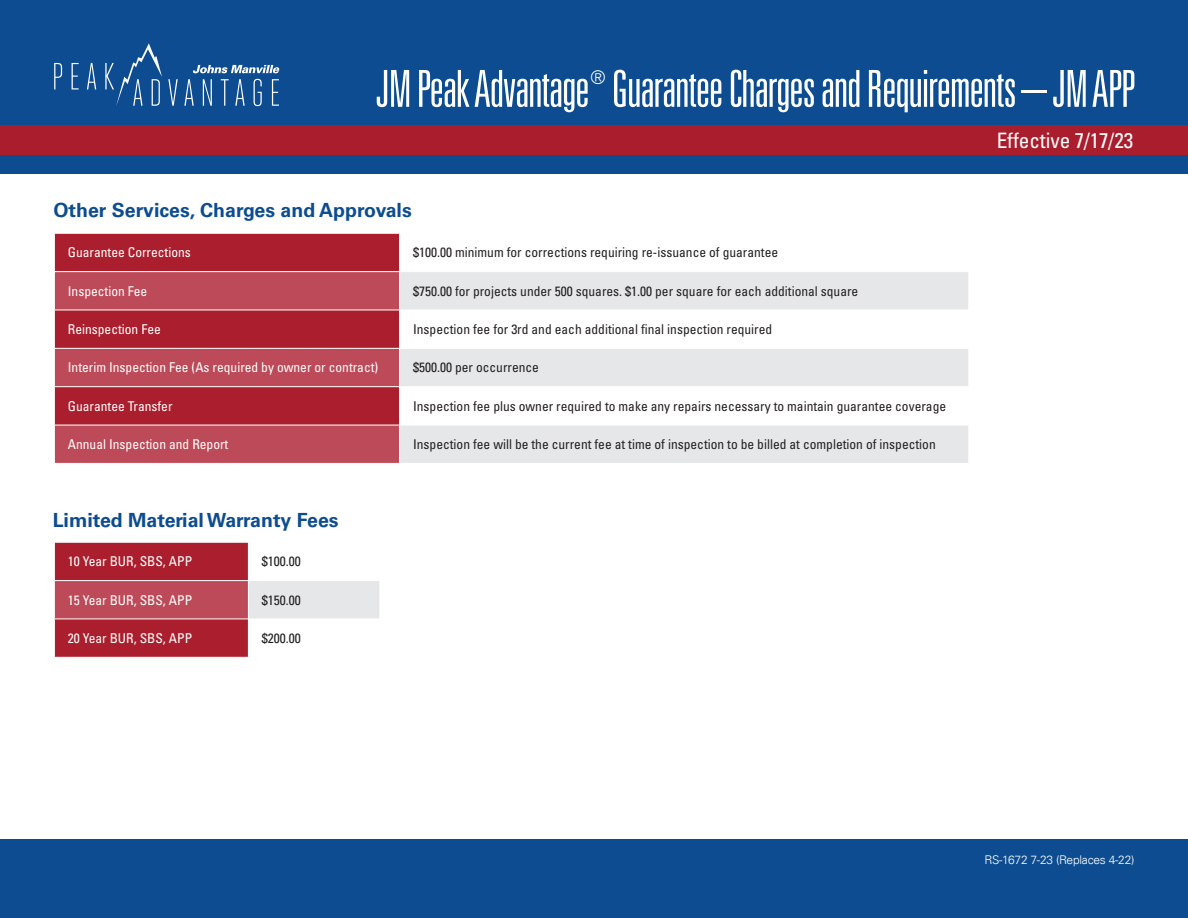
<style>
.page{position:relative;width:1188px;height:918px;background:#fff}
.page>*{position:absolute;margin:0;border:0;box-sizing:border-box;transform-origin:0 0}
.t1{font:300 ultra-condensed 51px "Univers LT Std";letter-spacing:-.02em;color:#fff}
.t2{font:condensed 21.3px "Univers LT Std";letter-spacing:-.005em;color:#fff}
.t3{font:700 19.5px "Univers LT Std";color:#0d4c91}
.t4{font:300 ultra-condensed 18.9px "Univers LT Std";color:#fff}
.t5{font:condensed 13.5px "Univers";color:#231f20}
.t6{font:condensed 13.5px "Univers";color:#fff}
.t7{font:300 12px "Univers LT";letter-spacing:-.02em;color:#fff}
</style>
<div class="page">
<div style="left:0;top:0;width:1188px;height:174px;background:#0d4c91"></div>
<svg style="left:193px;top:65px;width:87px;height:8px"></svg>
<svg style="left:54px;top:63px;width:8px;height:26px"></svg>
<svg style="left:72px;top:63px;width:7px;height:26px"></svg>
<svg style="left:87px;top:63px;width:9px;height:26px"></svg>
<svg style="left:168px;top:79px;width:10px;height:27px"></svg>
<svg style="left:184px;top:79px;width:10px;height:27px"></svg>
<svg style="left:203px;top:79px;width:9px;height:27px"></svg>
<svg style="left:221px;top:79px;width:8px;height:27px"></svg>
<svg style="left:235px;top:79px;width:10px;height:27px"></svg>
<svg style="left:254px;top:79px;width:8px;height:27px"></svg>
<svg style="left:272px;top:79px;width:7px;height:27px"></svg>
<svg style="left:105px;top:43px;width:57px;height:63px"></svg>
<div style="left:0;top:126px;width:1188px;height:29px;background:#aa1d2d"></div>
<div style="left:0;top:840px;width:1188px;height:78px;background:#0d4c91"></div>
<div style="left:55px;top:234px;width:344px;height:37px;background:#aa1e2d"></div>
<svg style="left:55px;top:272px;width:344px;height:191px;background:#b63a48"></svg>
<svg style="left:400px;top:272px;width:568px;height:191px;fill:#e6e7e9"></svg>
<hr style="left:54px;top:310px;width:346px;height:1px;background:#fff">
<hr style="left:400px;top:310px;width:569px;height:1px;background:#fff">
<hr style="left:54px;top:348px;width:346px;height:1px;background:#fff">
<hr style="left:400px;top:348px;width:569px;height:1px;background:#fff">
<hr style="left:54px;top:386px;width:346px;height:1px;background:#fff">
<hr style="left:400px;top:386px;width:569px;height:1px;background:#fff">
<hr style="left:54px;top:425px;width:346px;height:1px;background:#fff">
<hr style="left:400px;top:425px;width:569px;height:1px;background:#fff">
<div style="left:55px;top:543px;width:193px;height:114px;background:#aa1e2d"></div>
<div style="left:54px;top:581px;width:194px;height:38px;background:#bd4a58"></div>
<div style="left:248px;top:581px;width:132px;height:38px;background:#e6e7e9"></div>
<hr style="left:54px;top:580px;width:194px;height:1px;background:#fff">
<hr style="left:54px;top:581px;width:1px;height:38px;background:#fff">
<hr style="left:248px;top:581px;width:1px;height:38px;background:#fff">
<hr style="left:379px;top:581px;width:1px;height:38px;background:#fff">
<hr style="left:54px;top:619px;width:194px;height:1px;background:#fff">
<h1 class="t1" style="left:376px;top:62px;width:761px">JM Peak Advantage Guarantee Charges and Requirements – JM APP</h1>
<h3 class="t4" style="left:590px;top:67px;width:17px">®</h3>
<h3 class="t3" style="left:53px;top:199px;width:360px">Other Services, Charges and Approvals</h3>
<p class="t6" style="left:68px;top:244px;width:124px">Guarantee Corrections</p>
<p class="t5" style="left:413px;top:244px;width:367px">$100.00 minimum for corrections requiring re-issuance of guarantee</p>
<p class="t6" style="left:68px;top:282px;width:81px">Inspection Fee</p>
<p class="t5" style="left:413px;top:282px;width:447px">$750.00 for projects under 500 squares. $1.00 per square for each additional square</p>
<p class="t6" style="left:68px;top:321px;width:94px">Reinspection Fee</p>
<p class="t5" style="left:413px;top:321px;width:361px">Inspection fee for 3rd and each additional final inspection required</p>
<p class="t6" style="left:68px;top:359px;width:312px">Interim Inspection Fee (As required by owner or contract)</p>
<p class="t5" style="left:413px;top:359px;width:127px">$500.00 per occurrence</p>
<p class="t6" style="left:68px;top:397px;width:106px">Guarantee Transfer</p>
<p class="t5" style="left:413px;top:397px;width:535px">Inspection fee plus owner required to make any repairs necessary to maintain guarantee coverage</p>
<p class="t6" style="left:68px;top:436px;width:162px">Annual Inspection and Report</p>
<p class="t5" style="left:413px;top:436px;width:524px">Inspection fee will be the current fee at time of inspection to be billed at completion of inspection</p>
<h3 class="t3" style="left:53px;top:509px;width:287px">Limited Material Warranty Fees</h3>
<p class="t6" style="left:68px;top:553px;width:126px">10 Year BUR, SBS, APP</p>
<p class="t5" style="left:262px;top:553px;width:40px">$100.00</p>
<p class="t6" style="left:68px;top:591px;width:126px">15 Year BUR, SBS, APP</p>
<p class="t5" style="left:262px;top:591px;width:40px">$150.00</p>
<p class="t6" style="left:68px;top:630px;width:126px">20 Year BUR, SBS, APP</p>
<p class="t5" style="left:262px;top:630px;width:40px">$200.00</p>
<h2 class="t2" style="left:997px;top:127px;width:138px">Effective 7/17/23</h2>
<p class="t7" style="left:985px;top:853px;width:151px">RS-1672 7-23 (Replaces 4-22)</p>
</div>
